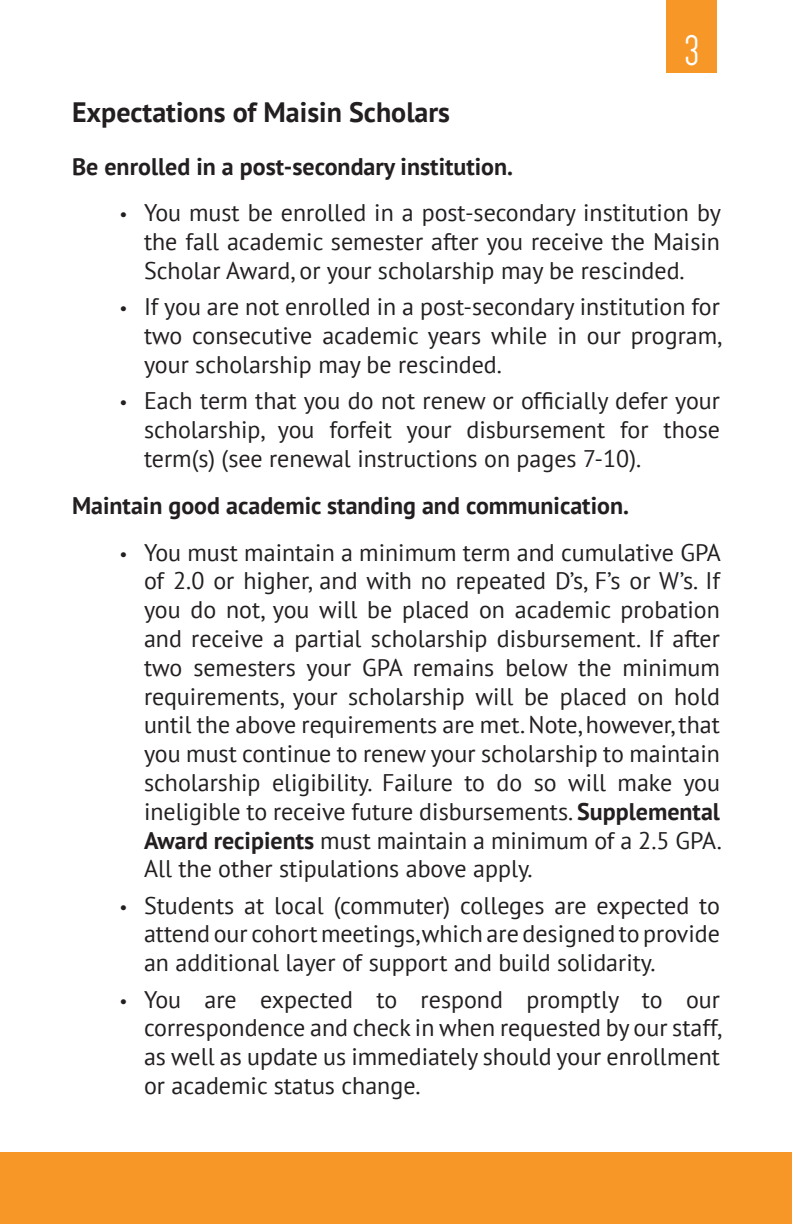
<style>
.page{position:relative;width:792px;height:1224px;background:#fff}
.page>*{position:absolute;margin:0;border:0;box-sizing:border-box;transform-origin:0 0}
.t1{font:44px "Dense";color:#fff}
.Section_Header{font:700 28px "PT Sans";color:#231f20}
.t2{font:24px/28.8px "PT Sans";color:#231f20;text-align:justify}
.Body_Text{font:700 24px "PT Sans";color:#231f20}
.s1{font-family:"Myriad Pro"}
.s2{font-weight:700}
</style>
<div class="page">
<div style="left:667px;top:0;width:50px;height:73px;background:#f79727"></div>
<div style="left:0;top:1152px;width:792px;height:72px;background:#f79727"></div>
<p class="t1" style="left:685px;top:29px;width:16px">3</p>
<p class="Section_Header" style="left:72px;top:93px;width:380px">Expectations of Maisin Scholars</p>
<p class="Body_Text" style="left:72px;top:150px;width:443px">Be enrolled in a post-secondary institution.</p>
<p class="t2" style="left:144px;top:198px;width:578px;text-indent:-24px"><span class="s1">•</span> You must be enrolled in a post-secondary institution by the fall academic semester after you receive the Maisin Scholar Award, or your scholarship may be rescinded.</p>
<p class="t2" style="left:144px;top:292px;width:579px;text-indent:-24px"><span class="s1">•</span> If you are not enrolled in a post-secondary institution for two consecutive academic years while in our program, your scholarship may be rescinded.</p>
<p class="t2" style="left:144px;top:386px;width:578px;text-indent:-24px"><span class="s1">•</span> Each term that you do not renew or officially defer your scholarship, you forfeit your disbursement for those term(s) (see renewal instructions on pages 7-10).</p>
<p class="Body_Text" style="left:72px;top:489px;width:559px">Maintain good academic standing and communication.</p>
<p class="t2" style="left:144px;top:537px;width:579px;text-indent:-24px"><span class="s1">•</span> You must maintain a minimum term and cumulative GPA of 2.0 or higher, and with no repeated D’s, F’s or W’s. If you do not, you will be placed on academic probation and receive a partial scholarship disbursement. If after two semesters your GPA remains below the minimum requirements, your scholarship will be placed on hold until the above requirements are met. Note, however, that you must continue to renew your scholarship to maintain scholarship eligibility. Failure to do so will make you ineligible to receive future disbursements. <span class="s2">Supplemental Award recipients</span> must maintain a minimum of a 2.5 GPA.<br>All the other stipulations above apply.</p>
<p class="t2" style="left:144px;top:890px;width:578px;text-indent:-24px"><span class="s1">•</span> Students at local (commuter) colleges are expected to attend our cohort meetings, which are designed to provide an additional layer of support and build solidarity.</p>
<p class="t2" style="left:144px;top:984px;width:579px;text-indent:-24px"><span class="s1">•</span> You are expected to respond promptly to our correspondence and check in when requested by our staff, as well as update us immediately should your enrollment or academic status change.</p>
</div>
